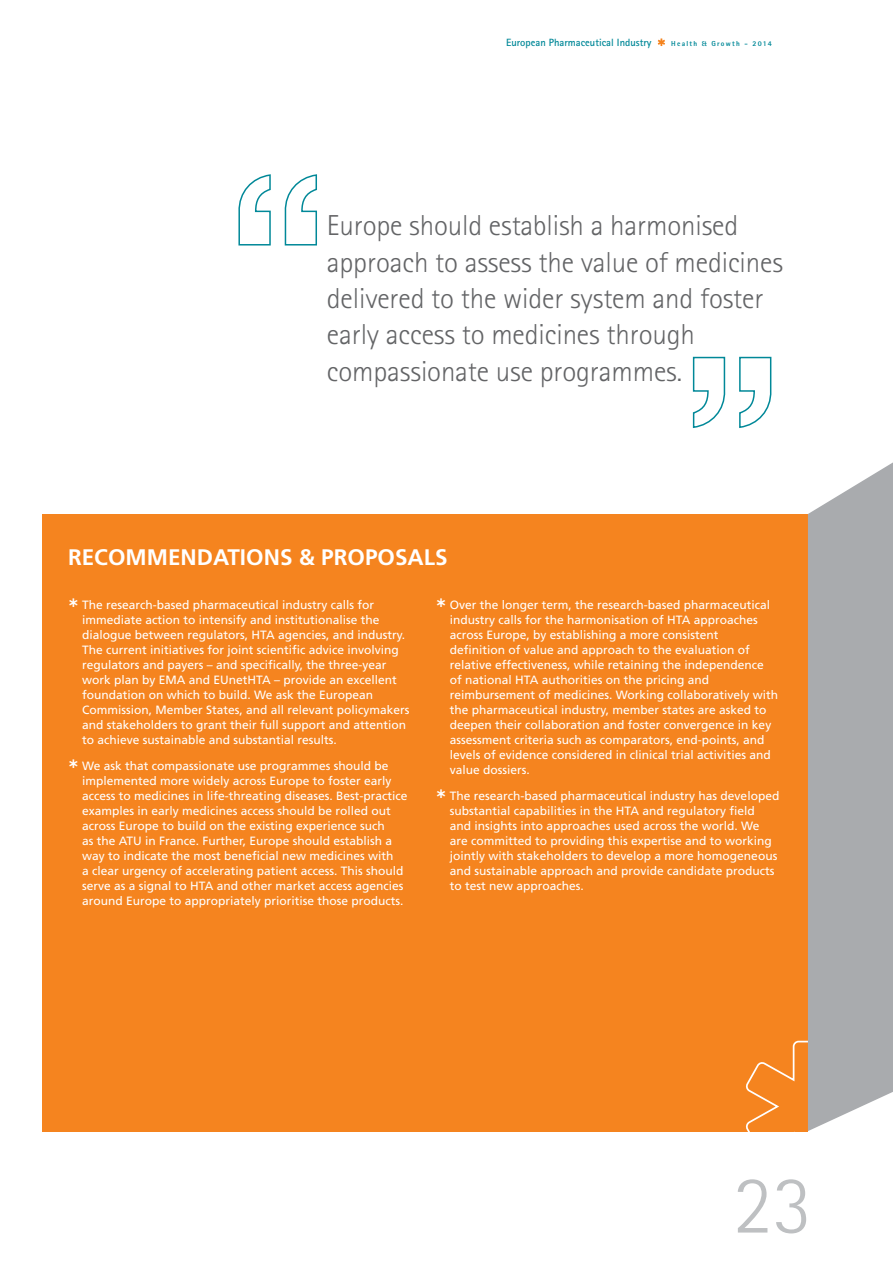
<style>
.page{position:relative;width:893px;height:1263px;background:#fff}
.page>*{position:absolute;margin:0;border:0;box-sizing:border-box;transform-origin:0 0}
.t1{font:300 82.5px "Rotis Sans Serif";color:#bec0c2}
.t2{font:300 28.8px/36.5px "Rotis Sans Serif";letter-spacing:-.005em;color:#636466}
.t3{font:700 22.5px "Frutiger LT Std";color:#fff}
.t4{font:12px/15px "Frutiger LT Std";color:#fff}
.t5{font:700 10.5px "Rotis Sans Serif";color:#008898}
.t6{font:800 7.2px "Rotis Sans Serif";letter-spacing:.17em;color:#008898}
</style>
<div class="page">
<svg style="left:658px;top:38px;width:7px;height:8px"></svg>
<svg style="left:238px;top:174px;width:79px;height:72px"></svg>
<svg style="left:692px;top:356px;width:80px;height:72px"></svg>
<div style="left:43px;top:514px;width:765px;height:617px;background:#f5841f"></div>
<svg style="left:744px;top:1040px;width:57px;height:92px"></svg>
<svg style="left:801px;top:462px;width:92px;height:670px;background:#b4aeaa"></svg>
<p class="t5" style="left:506px;top:36px;width:147px">European Pharmaceutical Industry</p>
<p class="t6" style="left:671px;top:39px;width:102px">Health &amp; Growth - 2014</p>
<h2 class="t2" style="left:327px;top:207px;width:458px">Europe should establish a harmonised approach to assess the value of medicines delivered to the wider system and foster early access to medicines through compassionate use programmes.</h2>
<h3 class="t3" style="left:68px;top:544px;width:381px">RECOMMENDATIONS &amp; PROPOSALS</h3>
<p class="t4" style="left:82px;top:597px;width:329px">The research-based pharmaceutical industry calls for immediate action to intensify and institutionalise the dialogue between regulators, HTA agencies, and industry.<br>The current initiatives for joint scientific advice involving regulators and payers – and specifically, the three-year work plan by EMA and EUnetHTA – provide an excellent foundation on which to build. We ask the European Commission, Member States, and all relevant policymakers and stakeholders to grant their full support and attention to achieve sustainable and substantial results.</p>
<p class="t4" style="left:82px;top:758px;width:327px">We ask that compassionate use programmes should be implemented more widely across Europe to foster early access to medicines in life-threating diseases. Best-practice examples in early medicines access should be rolled out across Europe to build on the existing experience such<br>as the ATU in France. Further, Europe should establish a way to indicate the most beneficial new medicines with<br>a clear urgency of accelerating patient access. This should serve as a signal to HTA and other market access agencies around Europe to appropriately prioritise those products.</p>
<p class="t4" style="left:450px;top:597px;width:330px">Over the longer term, the research-based pharmaceutical industry calls for the harmonisation of HTA approaches across Europe, by establishing a more consistent<br>definition of value and approach to the evaluation of relative effectiveness, while retaining the independence of national HTA authorities on the pricing and reimbursement of medicines. Working collaboratively with the pharmaceutical industry, member states are asked to deepen their collaboration and foster convergence in key assessment criteria such as comparators, end-points, and levels of evidence considered in clinical trial activities and value dossiers.</p>
<p class="t4" style="left:450px;top:788px;width:331px">The research-based pharmaceutical industry has developed substantial capabilities in the HTA and regulatory field<br>and insights into approaches used across the world. We are committed to providing this expertise and to working jointly with stakeholders to develop a more homogeneous and sustainable approach and provide candidate products to test new approaches.</p>
<h1 class="t1" style="left:733px;top:1157px;width:81px">23</h1>
</div>
